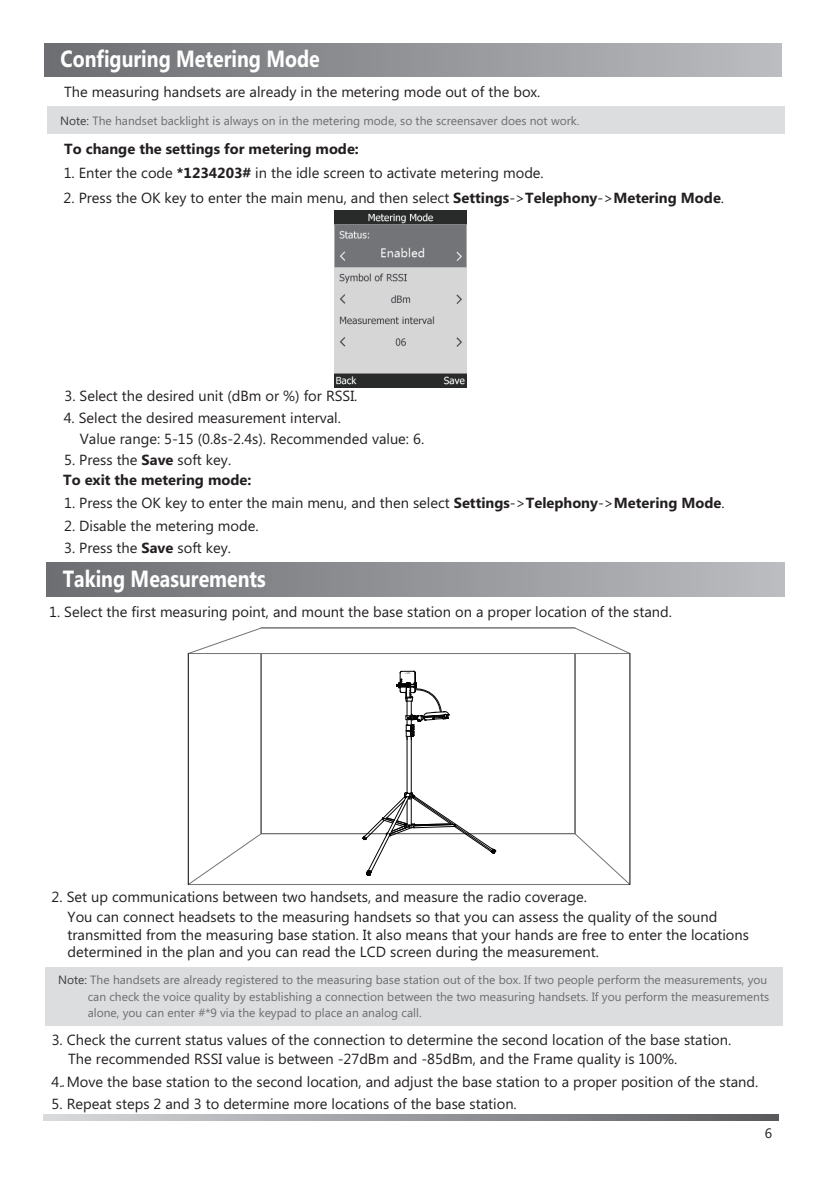
<style>
.page{position:relative;width:823px;height:1191px;background:#fff}
.page>*{position:absolute;margin:0;border:0;box-sizing:border-box;transform-origin:0 0}
.t1{font:700 23.4px "Microsoft Phags Pa";color:#fff;scale:.83 1}
.t2{font:14.6px/17.6px "Microsoft Phags Pa";color:#231f20}
.t3{font:700 14.6px "Microsoft Phags Pa";color:#231f20}
.t4{font:13.6px "Microsoft Phags Pa";color:#231f20}
.t5{font:12px/16.6px "Microsoft Phags Pa";color:#6c6d70}
.s1{color:#3e3e3f}
.s2{font-weight:700}
</style>
<div class="page">
<div style="left:47px;top:107px;width:736px;height:27px;background:#dcdddf"></div>
<svg style="left:43px;top:1114px;width:734px;height:6px;background:#989a9d"></svg>
<div style="left:45px;top:43px;width:736px;height:33px;background:linear-gradient(to right,#6b6d70,#bbbcc0)"></div>
<div style="left:47px;top:563px;width:736px;height:33px;background:linear-gradient(to right,#6b6d70,#bbbcc0)"></div>
<div style="left:45px;top:967px;width:736px;height:59px;background:#dcdddf"></div>
<img style="left:334px;top:210px;width:132px;height:177px">
<svg style="left:187px;top:627px;width:443px;height:27px"></svg>
<hr style="left:188px;top:653px;width:1px;height:231px;background:#030303">
<hr style="left:629px;top:653px;width:1px;height:231px;background:#030303">
<hr style="left:410px;top:736px;width:1px;height:57px;background:#030303">
<hr style="left:406px;top:736px;width:1px;height:57px;background:#030303">
<svg style="left:187px;top:792px;width:443px;height:93px"></svg>
<svg style="left:396px;top:671px;width:53px;height:68px"></svg>
<h1 class="t1" style="left:60px;top:42px;width:314px">Configuring Metering Mode</h1>
<p class="t2" style="left:64px;top:82px;width:477px">The measuring handsets are already in the metering mode out of the box.</p>
<p class="t5" style="left:60px;top:112px;width:520px"><span class="s1">Note:</span> The handset backlight is always on in the metering mode, so the screensaver does not work.</p>
<p class="t3" style="left:64px;top:138px;width:296px">To change the settings for metering mode:</p>
<p class="t2" style="left:64px;top:163px;width:481px">1. Enter the code <span class="s2">*1234203#</span> in the idle screen to activate metering mode.</p>
<p class="t2" style="left:64px;top:188px;width:661px">2. Press the OK key to enter the main menu, and then select <span class="s2">Settings</span>-&gt;<span class="s2">Telephony</span>-&gt;<span class="s2">Metering Mode</span>.</p>
<p class="t2" style="left:64px;top:387px;width:294px">3. Select the desired unit (dBm or %) for RSSI.</p>
<p class="t2" style="left:64px;top:408px;width:278px">4. Select the desired measurement interval.</p>
<p class="t2" style="left:64px;top:450px;width:168px">5. Press the <span class="s2">Save</span> soft key.</p>
<p class="t2" style="left:64px;top:493px;width:661px">1. Press the OK key to enter the main menu, and then select <span class="s2">Settings</span>-&gt;<span class="s2">Telephony</span>-&gt;<span class="s2">Metering Mode</span>.</p>
<p class="t2" style="left:64px;top:516px;width:196px">2. Disable the metering mode.</p>
<p class="t2" style="left:80px;top:429px;width:346px">Value range: 5-15 (0.8s-2.4s). Recommended value: 6.</p>
<p class="t3" style="left:63px;top:469px;width:190px">To exit the metering mode:</p>
<p class="t2" style="left:64px;top:538px;width:168px">3. Press the <span class="s2">Save</span> soft key.</p>
<h1 class="t1" style="left:63px;top:561px;width:246px">Taking Measurements</h1>
<p class="t2" style="left:49px;top:602px;width:624px">1. Select the first measuring point, and mount the base station on a proper location of the stand.</p>
<p class="t2" style="left:52px;top:887px;width:536px">2. Set up communications between two handsets, and measure the radio coverage.</p>
<p class="t2" style="left:68px;top:907px;width:682px">You can connect headsets to the measuring handsets so that you can assess the quality of the sound transmitted from the measuring base station. It also means that your hands are free to enter the locations determined in the plan and you can read the LCD screen during the measurement.</p>
<p class="t5" style="left:88px;top:971px;width:682px;text-indent:-30px"><span class="s1">Note:</span> The handsets are already registered to the measuring base station out of the box. If two people perform the measurements, you can check the voice quality by establishing a connection between the two measuring handsets. If you perform the measurements alone, you can enter #*9 via the keypad to place an analog call.</p>
<p class="t2" style="left:68px;top:1049px;width:610px">The recommended RSSI value is between -27dBm and -85dBm, and the Frame quality is 100%.</p>
<p class="t2" style="left:52px;top:1094px;width:466px">5. Repeat steps 2 and 3 to determine more locations of the base station.</p>
<p class="t2" style="left:52px;top:1030px;width:680px">3. Check the current status values of the connection to determine the second location of the base station.</p>
<p class="t2" style="left:52px;top:1072px;width:707px">4. Move the base station to the second location, and adjust the base station to a proper position of the stand.</p>
<p class="t4" style="left:764px;top:1123px;width:9px">6</p>
</div>
